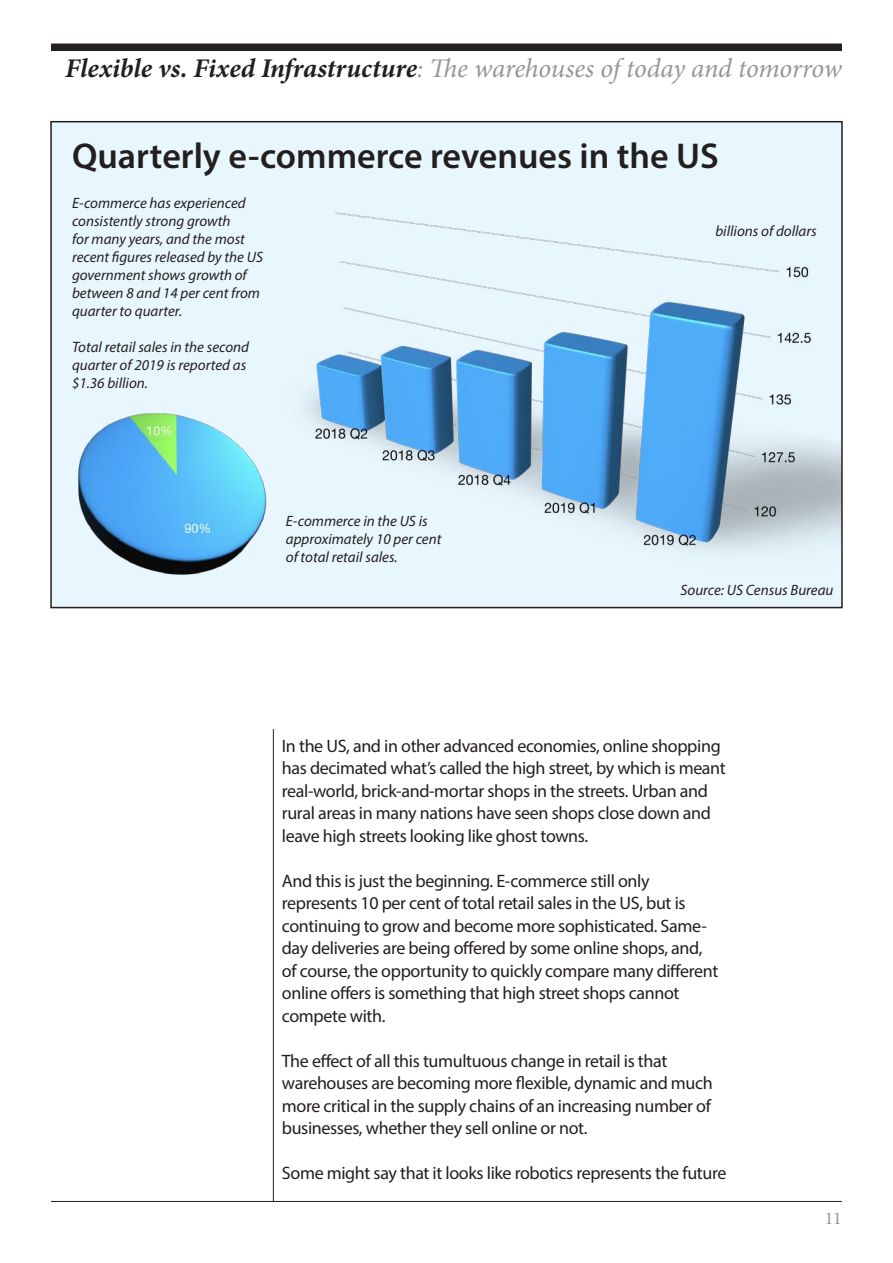
<style>
.page{position:relative;width:893px;height:1263px;background:#fff}
.page>*{position:absolute;margin:0;border:0;box-sizing:border-box;transform-origin:0 0}
.t1{font:600 36px "Myriad Pro";color:#241f1f}
.t2{font:italic 27px "Minion Pro";letter-spacing:-.01em;color:#969698}
.t3{font:18px/22.5px "Myriad Pro";letter-spacing:-.02em;color:#241f1f}
.t4{font:18px "Minion Pro";color:#969698}
.t5{font:italic 15px/18px "Myriad Pro";color:#241f1f}
.s1{font-weight:700;color:#241f1f}
</style>
<div class="page">
<div style="left:51px;top:44px;width:791px;height:7px;background:#241f1f"></div>
<hr style="left:51px;top:1201px;width:791px;height:1px;background:#241f1f">
<hr style="left:273px;top:729px;width:1px;height:473px;background:#241f1f">
<div style="left:51px;top:122px;width:791px;height:486px;background:#e8f6fe"></div>
<img style="left:307px;top:212px;width:533px;height:338px">
<img style="left:78px;top:413px;width:189px;height:162px">
<h2 class="t2" style="left:65px;top:49px;width:778px"><span class="s1">Flexible vs. Fixed Infrastructure</span>: The warehouses of today and tomorrow</h2>
<h1 class="t1" style="left:72px;top:133px;width:648px">Quarterly e-commerce revenues in the US</h1>
<p class="t5" style="left:72px;top:193px;width:192px">E-commerce has experienced consistently strong growth<br>for many years, and the most recent figures released by the US government shows growth of between 8 and 14 per cent from quarter to quarter.</p>
<p class="t5" style="left:72px;top:337px;width:179px">Total retail sales in the second quarter of 2019 is reported as $1.36 billion.</p>
<p class="t5" style="left:286px;top:512px;width:157px">E-commerce in the US is approximately 10 per cent of total retail sales.</p>
<p class="t5" style="left:715px;top:222px;width:103px">billions of dollars</p>
<p class="t5" style="left:680px;top:580px;width:155px">Source: US Census Bureau</p>
<p class="t3" style="left:282px;top:734px;width:445px">In the US, and in other advanced economies, online shopping has decimated what’s called the high street, by which is meant real-world, brick-and-mortar shops in the streets. Urban and rural areas in many nations have seen shops close down and leave high streets looking like ghost towns.</p>
<p class="t3" style="left:282px;top:869px;width:438px">And this is just the beginning. E-commerce still only represents 10 per cent of total retail sales in the US, but is continuing to grow and become more sophisticated. Same&shy;day deliveries are being offered by some online shops, and, of course, the opportunity to quickly compare many different online offers is something that high street shops cannot compete with.</p>
<p class="t3" style="left:282px;top:1049px;width:432px">The effect of all this tumultuous change in retail is that warehouses are becoming more flexible, dynamic and much more critical in the supply chains of an increasing number of businesses, whether they sell online or not.</p>
<p class="t3" style="left:282px;top:1161px;width:446px">Some might say that it looks like robotics represents the future</p>
<p class="t4" style="left:825px;top:1206px;width:19px">11</p>
</div>
